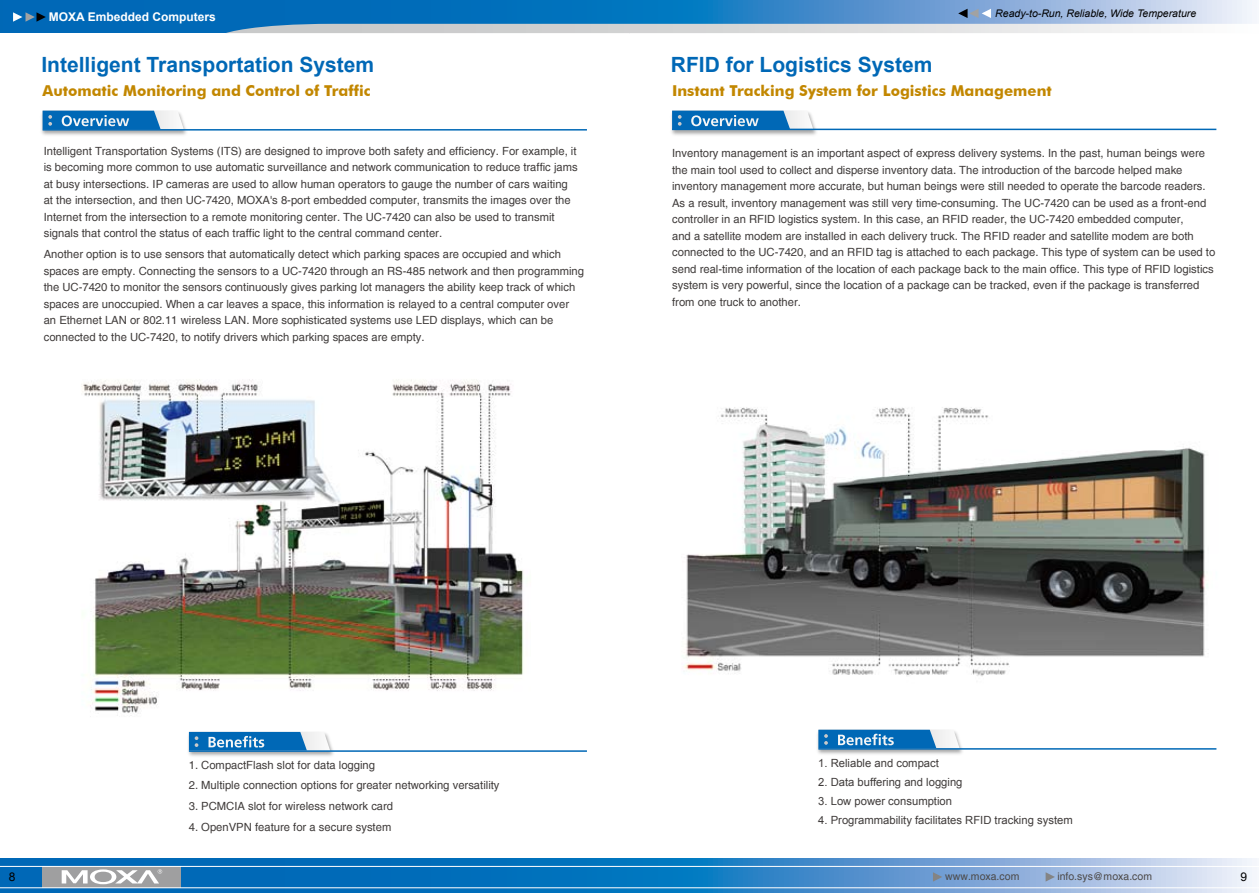
<style>
.page{position:relative;width:1259px;height:893px;background:#fff}
.page>*{position:absolute;margin:0;border:0;box-sizing:border-box;transform-origin:0 0}
.t1{font:700 21px "Arial";color:#0068b6}
.t2{font:700 15px "Futura BT";color:#c28700}
.t3{font:700 15px "Frutiger LT Std";color:#fff}
.t4{font:700 12px "Arial";color:#fff}
.t5{font:11.25px/16.5px "Helvetica";color:#3f3b3a}
.t6{font:11.25px "Arial";color:#3f3b3a}
.t7{font:italic 10.5px "Arial";color:#000}
.t8{font:10.5px "Helvetica";color:#4c4948}
</style>
<div class="page">
<svg style="left:0;top:859px;width:629px;height:34px;background:#036eba"></svg>
<div style="left:0;top:0;width:629px;height:33px;background:#0069b7"></div>
<svg style="left:13px;top:12px;width:33px;height:10px"></svg>
<div style="left:42px;top:866px;width:138px;height:22px;background:#9f9fa0"></div>
<svg style="left:62px;top:869px;width:100px;height:15px"></svg>
<hr style="left:0;top:866px;width:629px;height:1px;background:#fff">
<hr style="left:0;top:887px;width:629px;height:1px;background:#fff">
<svg style="left:629px;top:859px;width:628px;height:34px;background:#72a7d7"></svg>
<svg style="left:629px;top:0;width:628px;height:24px;background:#72a6d7"></svg>
<svg style="left:226px;top:24px;width:923px;height:9px;background:#d1d5d8"></svg>
<svg style="left:958px;top:9px;width:33px;height:9px"></svg>
<svg style="left:933px;top:872px;width:9px;height:10px"></svg>
<svg style="left:1045px;top:872px;width:10px;height:10px"></svg>
<hr style="left:629px;top:866px;width:630px;height:1px;background:#fff">
<hr style="left:629px;top:887px;width:630px;height:1px;background:#fff">
<div style="left:40px;top:110px;width:149px;height:28px;background:#000;opacity:.35"></div>
<svg style="left:43px;top:111px;width:141px;height:18px;background:#2f82c1"></svg>
<hr style="left:43px;top:129px;width:544px;height:2px;background:#0068b6">
<div style="left:669px;top:110px;width:149px;height:28px;background:#000;opacity:.35"></div>
<svg style="left:672px;top:111px;width:141px;height:18px;background:#2d81c0"></svg>
<hr style="left:672px;top:129px;width:544px;height:1px;background:#0068b6">
<img style="left:81px;top:379px;width:443px;height:337px">
<div style="left:186px;top:731px;width:149px;height:28px;background:#000;opacity:.35"></div>
<svg style="left:189px;top:732px;width:141px;height:18px;background:#2e82c1"></svg>
<hr style="left:189px;top:750px;width:398px;height:2px;background:#0068b6">
<img style="left:684px;top:407px;width:524px;height:269px">
<div style="left:815px;top:729px;width:149px;height:28px;background:#000;opacity:.35"></div>
<svg style="left:818px;top:730px;width:141px;height:18px;background:#2e82c1"></svg>
<hr style="left:818px;top:748px;width:398px;height:2px;background:#0068b6">
<p class="t4" style="left:49px;top:9px;width:168px">MOXA Embedded Computers</p>
<p class="t7" style="left:995px;top:7px;width:202px">Ready-to-Run, Reliable, Wide Temperature</p>
<h1 class="t1" style="left:41px;top:51px;width:334px">Intelligent Transportation System</h1>
<h2 class="t2" style="left:43px;top:81px;width:329px">Automatic Monitoring and Control of Traffic</h2>
<h2 class="t3" style="left:61px;top:112px;width:70px">Overview</h2>
<p class="t5" style="left:44px;top:143px;width:535px">Intelligent Transportation Systems (ITS) are designed to improve both safety and efficiency. For example, it is becoming more common to use automatic surveillance and network communication to reduce traffic jams at busy intersections. IP cameras are used to allow human operators to gauge the number of cars waiting at the intersection, and then UC-7420, MOXA's 8-port embedded computer, transmits the images over the Internet from the intersection to a remote monitoring center. The UC-7420 can also be used to transmit signals that control the status of each traffic light to the central command center.</p>
<p class="t5" style="left:44px;top:246px;width:542px">Another option is to use sensors that automatically detect which parking spaces are occupied and which spaces are empty. Connecting the sensors to a UC-7420 through an RS-485 network and then programming the UC-7420 to monitor the sensors continuously gives parking lot managers the ability keep track of which spaces are unoccupied. When a car leaves a space, this information is relayed to a central computer over an Ethernet LAN or 802.11 wireless LAN. More sophisticated systems use LED displays, which can be connected to the UC-7420, to notify drivers which parking spaces are empty.</p>
<h1 class="t1" style="left:671px;top:51px;width:263px">RFID for Logistics System</h1>
<h2 class="t2" style="left:672px;top:81px;width:381px">Instant Tracking System for Logistics Management</h2>
<h2 class="t3" style="left:690px;top:112px;width:70px">Overview</h2>
<p class="t5" style="left:672px;top:145px;width:545px">Inventory management is an important aspect of express delivery systems. In the past, human beings were the main tool used to collect and disperse inventory data. The introduction of the barcode helped make inventory management more accurate, but human beings were still needed to operate the barcode readers.<br>As a result, inventory management was still very time-consuming. The UC-7420 can be used as a front-end controller in an RFID logistics system. In this case, an RFID reader, the UC-7420 embedded computer,<br>and a satellite modem are installed in each delivery truck. The RFID reader and satellite modem are both connected to the UC-7420, and an RFID tag is attached to each package. This type of system can be used to send real-time information of the location of each package back to the main office. This type of RFID logistics system is very powerful, since the location of a package can be tracked, even if the package is transferred from one truck to another.</p>
<h2 class="t3" style="left:207px;top:733px;width:59px">Benefits</h2>
<p class="t5" style="left:189px;top:757px;width:188px">1. CompactFlash slot for data logging</p>
<p class="t5" style="left:189px;top:777px;width:312px">2. Multiple connection options for greater networking versatility</p>
<p class="t5" style="left:189px;top:798px;width:206px">3. PCMCIA slot for wireless network card</p>
<p class="t5" style="left:189px;top:819px;width:204px">4. OpenVPN feature for a secure system</p>
<h2 class="t3" style="left:837px;top:731px;width:59px">Benefits</h2>
<p class="t6" style="left:818px;top:755px;width:122px">1. Reliable and compact</p>
<p class="t6" style="left:818px;top:774px;width:146px">2. Data buffering and logging</p>
<p class="t6" style="left:818px;top:794px;width:135px">3. Low power consumption</p>
<p class="t6" style="left:818px;top:813px;width:256px">4. Programmability facilitates RFID tracking system</p>
<p class="t8" style="left:945px;top:870px;width:76px">www.moxa.com</p>
<p class="t8" style="left:1057px;top:870px;width:96px">info.sys@moxa.com</p>
</div>
